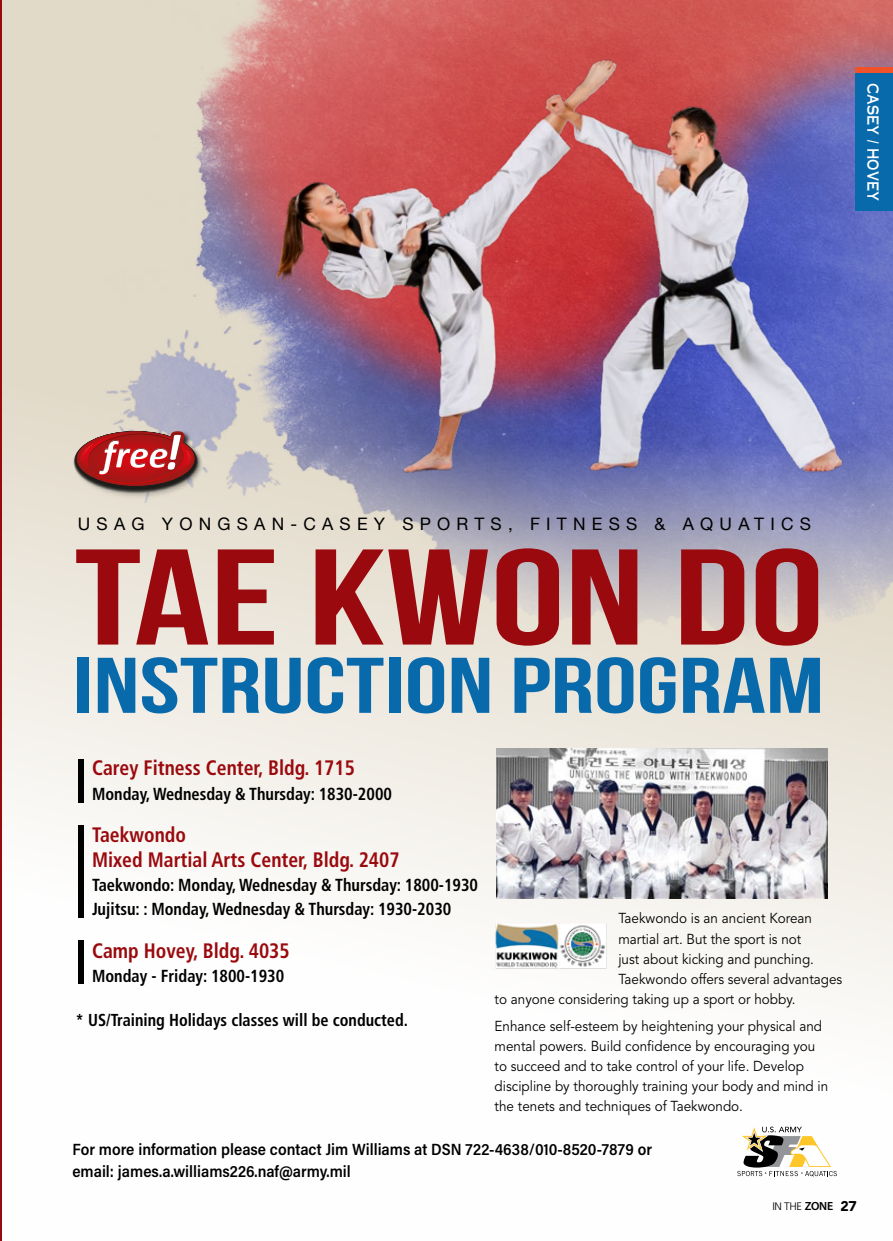
<style>
.page{position:relative;width:893px;height:1241px;background:#fff}
.page>*{position:absolute;margin:0;border:0;box-sizing:border-box;transform-origin:0 0}
.t1{font:135.8px "Bebas Neue";color:#9a090d;scale:1.38 1}
.t2{font:78.58px "Bebas Neue";color:#096aab;scale:1.37 1}
.t3{font:700 condensed 21px/24.3px "Frutiger LT Std";color:#9a090d;scale:.94 1}
.t4{font:700 condensed 17.5px/24.3px "Frutiger LT Std";color:#000;scale:.94 1}
.t5{font:700 condensed 17.32px "Frutiger LT Std";color:#000;scale:.94 1}
.t6{font:17.32px "Helvetica Neue";letter-spacing:.36em;color:#000}
.t7{font:16.28px/22.8px "Acumin Variable Concept";color:#000}
.t8{font:15.4px "Copperplate Gothic Std 31 AB";color:#fff;scale:.78 1}
.t9{font:14.35px/20.1px "Avenir LT Std";color:#000;scale:.94 1}
.t10{font:300 10.85px "Frutiger LT Std";color:#000}
.s1{font-family:"Myriad Pro";font-weight:600;font-size:11.9px}
.s2{font-family:"Avenir LT Std";font-weight:900;font-size:14px}
</style>
<div class="page">
<div style="left:0;top:0;width:893px;height:1240px;background:linear-gradient(to bottom,#dbd2bd,#fff)"></div>
<img style="left:105px;top:0;width:788px;height:649px">
<svg style="left:737px;top:1124px;width:100px;height:52px"></svg>
<img style="left:497px;top:748px;width:331px;height:150px">
<img style="left:492px;top:918px;width:118px;height:54px">
<div style="left:78px;top:759px;width:5px;height:43px;background:#000"></div>
<div style="left:78px;top:940px;width:5px;height:43px;background:#000"></div>
<div style="left:78px;top:825px;width:5px;height:92px;background:#000"></div>
<div style="left:73px;top:430px;width:131px;height:69px;background:#000;opacity:.75"></div>
<svg style="left:77px;top:431px;width:113px;height:54px;background:#b54747"></svg>
<img style="left:190px;top:22px;width:696px;height:487px">
<hr style="left:0;top:0;width:2px;height:1240px;background:#9a090d">
<div style="left:2px;top:84px;width:39px;height:103px;background:#e2dac9"></div>
<div style="left:855px;top:72px;width:38px;height:139px;background:#096aab"></div>
<div style="left:855px;top:67px;width:38px;height:6px;background:#f05329"></div>
<p class="t8" style="left:882px;top:83px;width:153px;rotate:90deg">CASEY / HOVEY</p>
<p class="t6" style="left:78px;top:514px;width:735px">USAG YONGSAN-CASEY SPORTS, FITNESS &amp; AQUATICS</p>
<h1 class="t1" style="left:75px;top:523px;width:544px">TAE KWON DO</h1>
<h2 class="t2" style="left:73px;top:642px;width:550px">INSTRUCTION PROGRAM</h2>
<h3 class="t3" style="left:92px;top:755px;width:281px">Carey Fitness Center, Bldg. 1715</h3>
<p class="t4" style="left:92px;top:781px;width:321px">Monday, Wednesday &amp; Thursday: 1830-2000</p>
<h3 class="t3" style="left:92px;top:822px;width:329px">Taekwondo<br>Mixed Martial Arts Center, Bldg. 2407</h3>
<p class="t4" style="left:92px;top:872px;width:412px">Taekwondo: Monday, Wednesday &amp; Thursday: 1800-1930<br>Jujitsu: : Monday, Wednesday &amp; Thursday: 1930-2030</p>
<h3 class="t3" style="left:92px;top:938px;width:212px">Camp Hovey, Bldg. 4035</h3>
<p class="t4" style="left:92px;top:963px;width:206px">Monday - Friday: 1800-1930</p>
<p class="t5" style="left:75px;top:1009px;width:355px">* US/Training Holidays classes will be conducted.</p>
<p class="t9" style="left:618px;top:908px;width:208px">Taekwondo is an ancient Korean</p>
<p class="t9" style="left:618px;top:928px;width:196px">martial art. But the sport is not</p>
<p class="t9" style="left:618px;top:948px;width:210px">just about kicking and punching.</p>
<p class="t9" style="left:618px;top:969px;width:240px">Taekwondo offers several advantages</p>
<p class="t9" style="left:495px;top:989px;width:321px">to anyone considering taking up a sport or hobby.</p>
<p class="t9" style="left:495px;top:1016px;width:357px">Enhance self-esteem by heightening your physical and mental powers. Build confidence by encouraging you to succeed and to take control of your life. Develop discipline by thoroughly training your body and mind in the tenets and techniques of Taekwondo.</p>
<p class="t7" style="left:72px;top:1136px;width:581px">For more information please contact Jim Williams at DSN 722-4638/010-8520-7879 or email: james.a.williams226.naf@army.mil</p>
<p class="t10" style="left:772px;top:1199px;width:86px">IN THE <span class="s1">ZONE</span> <span class="s2">27</span></p>
</div>
